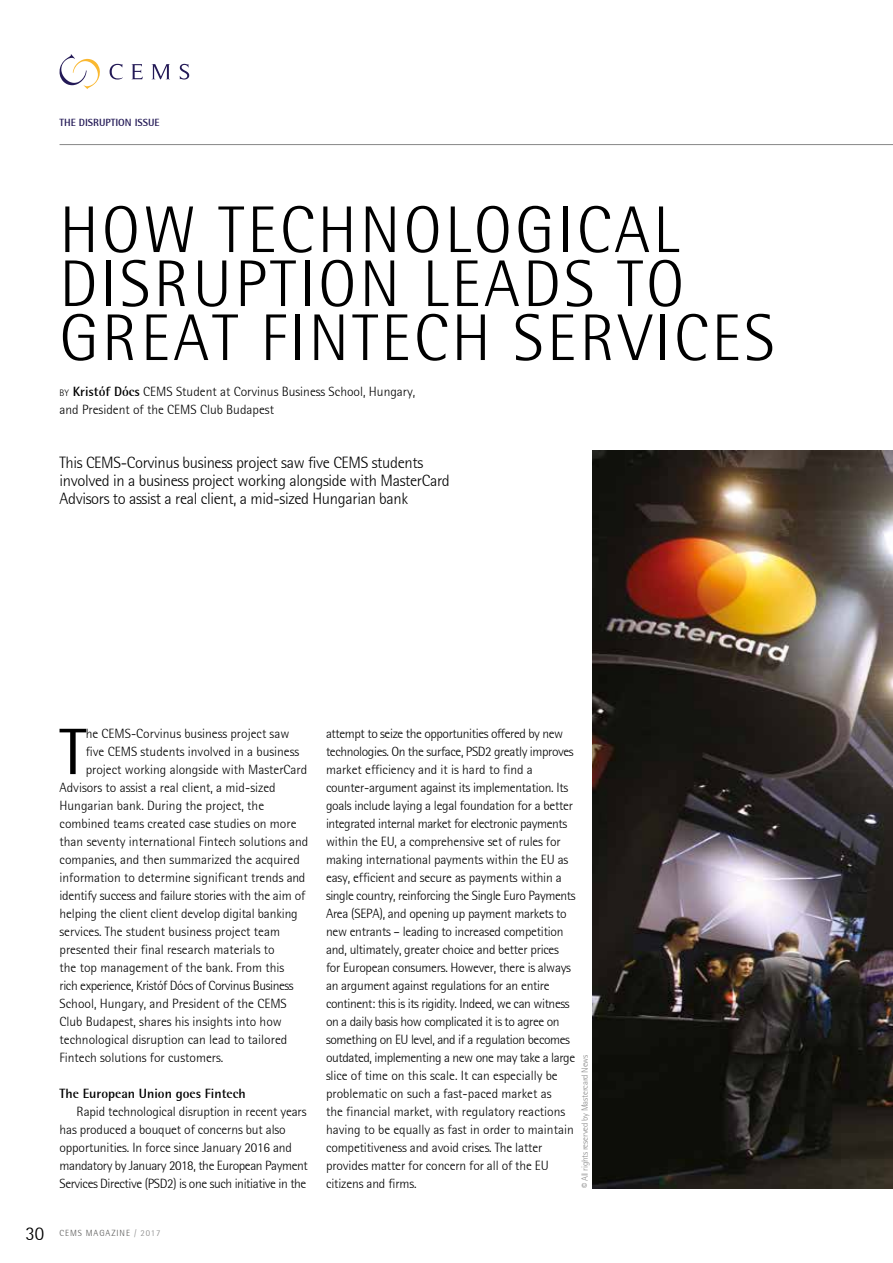
<style>
.page{position:relative;width:893px;height:1263px;background:#fff}
.page>*{position:absolute;margin:0;border:0;box-sizing:border-box;transform-origin:0 0}
.t1{font:300 66px/54px "Rotis Semi Sans";letter-spacing:.05em;color:#000}
.t2{font:65.7px "Rotis Semi Sans";color:#000}
.t3{font:300 16.5px/18px "Rotis Semi Sans";letter-spacing:-.02em;color:#000}
.t4{font:300 13.5px/18px "Rotis Semi Sans";letter-spacing:-.01em;color:#000}
.t5{font:300 13.5px "Rotis Semi Sans";letter-spacing:-.03em;color:#000}
.t6{font:700 13.5px "Rotis Semi Sans";color:#000}
.t7{font:700 10.5px "Rotis Semi Sans";color:#231956}
.t8{font:300 9px "Rotis Semi Sans";letter-spacing:-.02em;color:#878787}
.t9{font:300 9px "Rotis Semi Sans";letter-spacing:.1em;color:#575756}
.s1{font-size:9.45px}
.s2{font-weight:700}
.s3{font-size:19.5px;color:#000}
.s4{color:#878787}
.s5{font-size:10.5px}
</style>
<div class="page">
<svg style="left:59px;top:54px;width:41px;height:35px"></svg>
<svg style="left:110px;top:64px;width:13px;height:16px"></svg>
<svg style="left:132px;top:64px;width:11px;height:15px"></svg>
<svg style="left:152px;top:64px;width:18px;height:15px"></svg>
<svg style="left:180px;top:64px;width:9px;height:16px"></svg>
<hr style="left:60px;top:144px;width:833px;height:1px;background:#878787">
<img style="left:592px;top:450px;width:301px;height:738px">
<p class="t7" style="left:60px;top:116px;width:102px">THE DISRUPTION ISSUE</p>
<h1 class="t1" style="left:60px;top:203px;width:717px">HOW TECHNOLOGICAL<br>DISRUPTION LEADS TO<br>GREAT FINTECH SERVICES</h1>
<p class="t4" style="left:60px;top:382px;width:357px"><span class="s1">by</span> <span class="s2">Kristóf Dócs</span> CEMS Student at Corvinus Business School, Hungary, and President of the CEMS Club Budapest</p>
<p class="t3" style="left:60px;top:453px;width:392px">This CEMS-Corvinus business project saw five CEMS students involved in a business project working alongside with MasterCard<br>Advisors to assist a real client, a mid-sized Hungarian bank</p>
<h2 class="t2" style="left:60px;top:713px;width:28px">T</h2>
<p class="t4" style="left:86px;top:724px;width:205px">he CEMS-Corvinus business project saw</p>
<p class="t4" style="left:86px;top:742px;width:215px">five CEMS students involved in a business</p>
<p class="t4" style="left:86px;top:760px;width:223px">project working alongside with MasterCard</p>
<p class="t4" style="left:60px;top:778px;width:218px">Advisors to assist a real client, a mid-sized</p>
<p class="t4" style="left:60px;top:796px;width:206px">Hungarian bank. During the project, the</p>
<p class="t4" style="left:60px;top:814px;width:238px">combined teams created case studies on more</p>
<p class="t4" style="left:60px;top:832px;width:250px">than seventy international Fintech solutions and</p>
<p class="t4" style="left:60px;top:850px;width:242px">companies, and then summarized the acquired</p>
<p class="t4" style="left:60px;top:868px;width:247px">information to determine significant trends and</p>
<p class="t4" style="left:60px;top:886px;width:247px">identify success and failure stories with the aim of</p>
<p class="t4" style="left:60px;top:904px;width:240px">helping the client client develop digital banking</p>
<p class="t4" style="left:60px;top:922px;width:222px">services. The student business project team</p>
<p class="t4" style="left:60px;top:940px;width:217px">presented their final research materials to</p>
<p class="t4" style="left:60px;top:958px;width:226px">the top management of the bank. From this</p>
<p class="t5" style="left:60px;top:978px;width:236px">rich experience, Kristóf Dócs of Corvinus Business</p>
<p class="t4" style="left:60px;top:994px;width:229px">School, Hungary, and President of the CEMS</p>
<p class="t4" style="left:60px;top:1012px;width:224px">Club Budapest, shares his insights into how</p>
<p class="t4" style="left:60px;top:1030px;width:229px">technological disruption can lead to tailored</p>
<p class="t4" style="left:60px;top:1048px;width:165px">Fintech solutions for customers.</p>
<p class="t6" style="left:60px;top:1085px;width:188px">The European Union goes Fintech</p>
<p class="t4" style="left:60px;top:1102px;width:250px;text-indent:17px">Rapid technological disruption in recent years has produced a bouquet of concerns but also opportunities. In force since January 2016 and mandatory by January 2018, the European Payment Services Directive (PSD2) is one such initiative in the</p>
<p class="t9" style="left:26px;top:1228px;width:137px"><span class="s3">30</span> CEMS MAGAZINE <span class="s4">/ 2017</span></p>
<p class="t4" style="left:326px;top:724px;width:251px">attempt to seize the opportunities offered by new technologies. On the surface, PSD2 greatly improves market efficiency and it is hard to find a counter-argument against its implementation. Its goals include laying a legal foundation for a better integrated internal market for electronic payments within the EU, a comprehensive set of rules for making international payments within the EU as easy, efficient and secure as payments within a single country, reinforcing the Single Euro Payments Area (SEPA), and opening up payment markets to new entrants – leading to increased competition and, ultimately, greater choice and better prices for European consumers. However, there is always an argument against regulations for an entire continent: this is its rigidity. Indeed, we can witness on a daily basis how complicated it is to agree on something on EU level, and if a regulation becomes outdated, implementing a new one may take a large slice of time on this scale. It can especially be problematic on such a fast-paced market as<br>the financial market, with regulatory reactions having to be equally as fast in order to maintain competitiveness and avoid crises. The latter provides matter for concern for all of the EU citizens and firms.</p>
<p class="t8" style="left:579px;top:1188px;width:135px;rotate:-90deg"><span class="s5">©</span> All rights reserved by Mastercard News</p>
</div>
